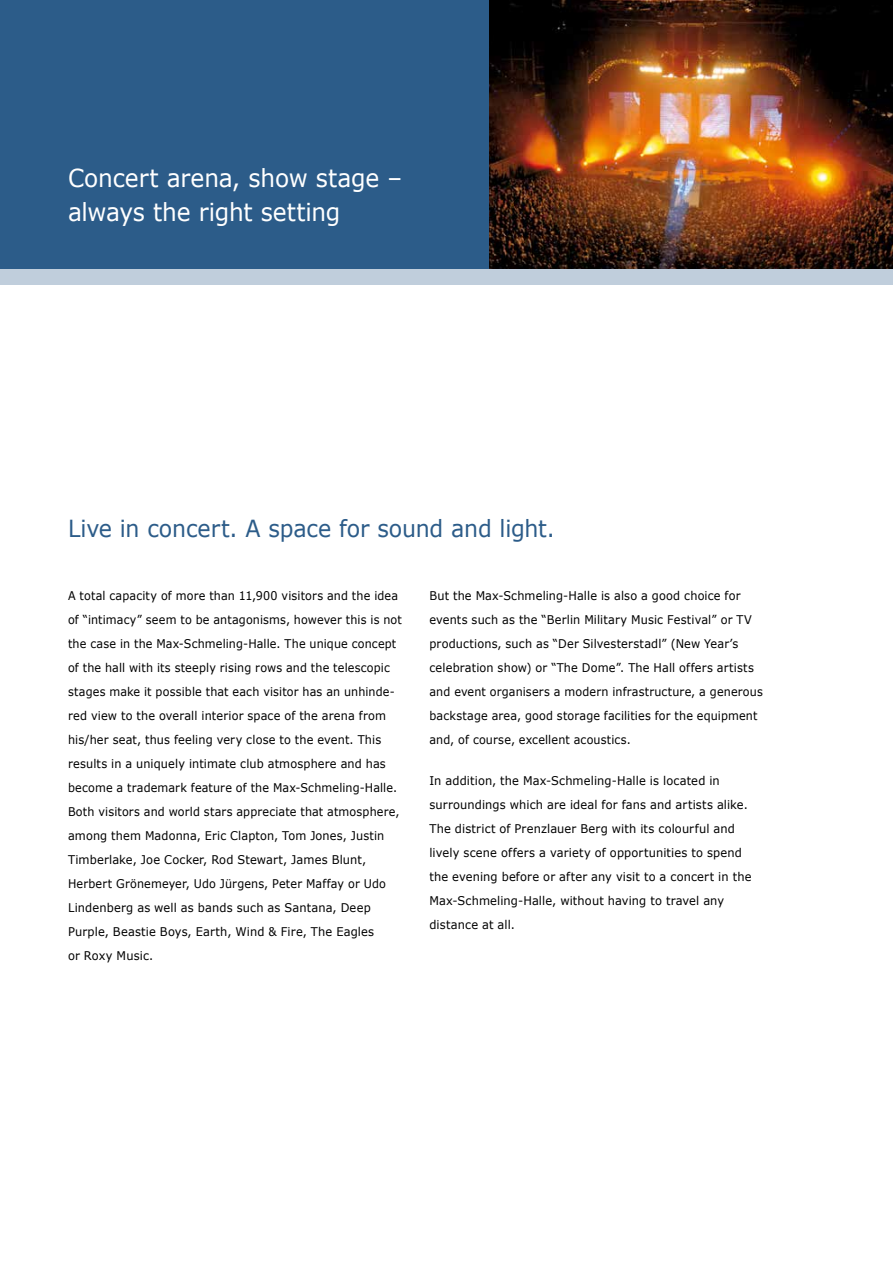
<style>
.page{position:relative;width:893px;height:1263px;background:#fff}
.page>*{position:absolute;margin:0;border:0;box-sizing:border-box;transform-origin:0 0}
.t1{font:24.75px/33.8px "Verdana";letter-spacing:-.01em;color:#fff;scale:.94 1}
.t2{font:23.55px "Verdana";letter-spacing:-.01em;color:#2c5c89;scale:.94 1}
.t3{font:12px/24px "Verdana";letter-spacing:.015em;color:#000;scale:.93 1}
.t4{font:12px/24px "Verdana";letter-spacing:.015em;color:#000;scale:.94 1}
.t5{font:12px/24px "Verdana";letter-spacing:.015em;color:#000;scale:.95 1}
</style>
<div class="page">
<div style="left:0;top:0;width:893px;height:269px;background:#2c5c89"></div>
<img style="left:489px;top:0;width:404px;height:269px">
<div style="left:0;top:269px;width:893px;height:16px;background:#c0cedc"></div>
<h1 class="t1" style="left:68px;top:161px;width:357px">Concert arena, show stage – always the right setting</h1>
<h2 class="t2" style="left:68px;top:514px;width:519px">Live in concert. A space for sound and light.</h2>
<p class="t3" style="left:68px;top:583px;width:360px">A total capacity of more than 11,900 visitors and the idea of “intimacy” seem to be antagonisms, however this is not the case in the Max-Schmeling-Halle. The unique concept of the hall with its steeply rising rows and the telescopic stages make it possible that each visitor has an unhinde&shy;red view to the overall interior space of the arena from his/her seat, thus feeling very close to the event. This results in a uniquely intimate club atmosphere and has become a trademark feature of the Max-Schmeling-Halle.<br>Both visitors and world stars appreciate that atmosphere, among them Madonna, Eric Clapton, Tom Jones, Justin Timberlake, Joe Cocker, Rod Stewart, James Blunt, Herbert Grönemeyer, Udo Jürgens, Peter Maffay or Udo Lindenberg as well as bands such as Santana, Deep Purple, Beastie Boys, Earth, Wind &amp; Fire, The Eagles<br>or Roxy Music.</p>
<p class="t4" style="left:429px;top:583px;width:356px">But the Max-Schmeling-Halle is also a good choice for events such as the “Berlin Military Music Festival” or TV productions, such as “Der Silvesterstadl” (New Year’s celebration show) or “The Dome”. The Hall offers artists and event organisers a modern infrastructure, a generous backstage area, good storage facilities for the equipment and, of course, excellent acoustics.</p>
<p class="t5" style="left:429px;top:768px;width:340px">In addition, the Max-Schmeling-Halle is located in surroundings which are ideal for fans and artists alike.<br>The district of Prenzlauer Berg with its colourful and lively scene offers a variety of opportunities to spend the evening before or after any visit to a concert in the Max-Schmeling-Halle, without having to travel any distance at all.</p>
</div>
